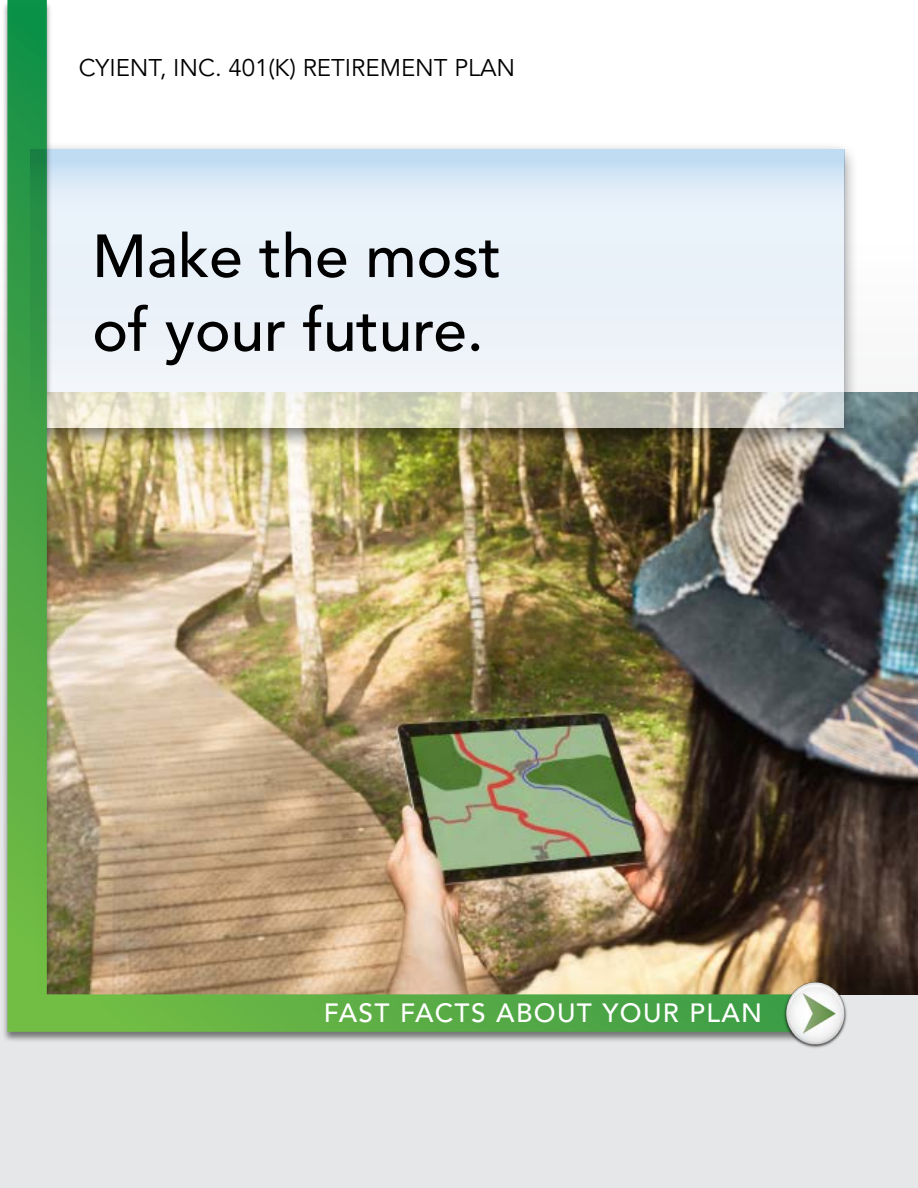
<style>
.page{position:relative;width:918px;height:1188px;background:#fff}
.page>*{position:absolute;margin:0;border:0;box-sizing:border-box;transform-origin:0 0}
.t1{font:500 60.15px/73.8px "Avenir LT Std";color:#000}
.t2{font:500 26.25px "Avenir LT Std";letter-spacing:.05em;color:#fff}
.t3{font:24px "Avenir LT Std";color:#000}
</style>
<div class="page">
<div style="left:0;top:392px;width:918px;height:796px;background:#e6e7e8"></div>
<img style="left:824px;top:393px;width:94px;height:601px">
<div style="left:15px;top:141px;width:844px;height:309px;background:#000;opacity:.75"></div>
<div style="left:1px;top:0;width:823px;height:1043px;background:#000;opacity:.5"></div>
<img style="left:7px;top:0;width:811px;height:1032px">
<img style="left:775px;top:975px;width:73px;height:77px">
<svg style="left:30px;top:149px;width:814px;height:279px;background:#e0eaee"></svg>
<p class="t3" style="left:79px;top:54px;width:438px">CYIENT, INC. 401(K) RETIREMENT PLAN</p>
<h1 class="t1" style="left:92px;top:221px;width:410px">Make the most of your future.</h1>
<p class="t2" style="left:324px;top:998px;width:440px">FAST FACTS ABOUT YOUR PLAN</p>
</div>
